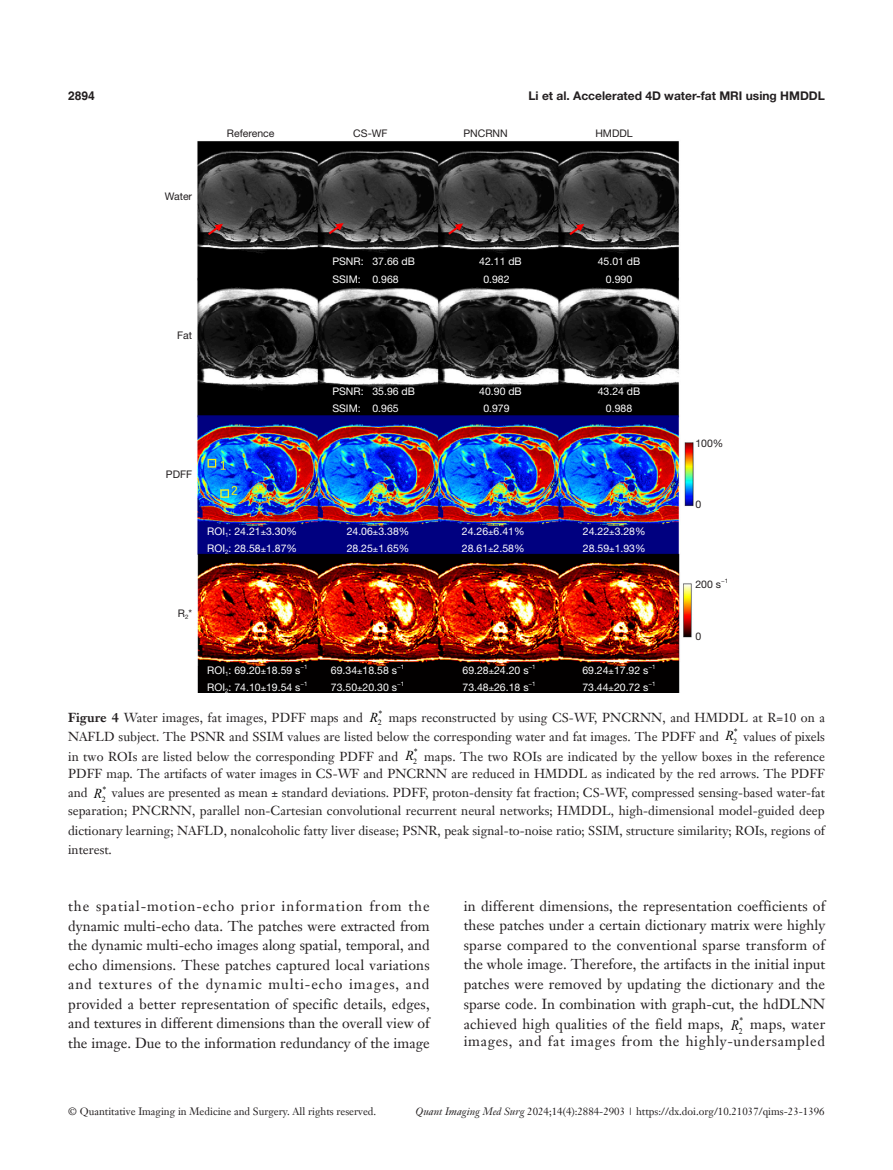
<style>
.page{position:relative;width:893px;height:1170px;background:#fff}
.page>*{position:absolute;margin:0;border:0;box-sizing:border-box;transform-origin:0 0}
.t1{font:14.25px/19.5px "Janson Text LT";letter-spacing:.015em;color:#231f20;text-align:justify}
.t2{font:14.25px "Janson Text LT";letter-spacing:.045em;color:#231f20}
.t3{font:12.75px/19.2px "Janson Text LT";color:#231f20}
.t4{font:700 12px "Helvetica Neue LT Pro";color:#231f20}
.t5{font:700 12px "Helvetica";color:#231f20}
.t6{font:10.5px "Helvetica Neue LT Pro";color:#fff}
.t7{font:10.5px "Janson Text LT";color:#231f20}
.t8{font:10.5px "Helvetica Neue LT Pro";color:#231f20}
.t9{font:7.95px "Times New Roman";color:#000}
.t10{font:6.15px "Helvetica Neue LT Pro";color:#fff}
.t11{font:6.15px "Helvetica Neue LT Pro";color:#231f20}
.s1{font-family:"Janson Text LT"}
.s2{font-weight:700}
.s3{font-family:"Times New Roman";font-style:italic;font-size:13.65px;color:#000}
.s4{font-family:"Times New Roman";font-style:italic;font-size:14.55px;color:#000}
.s5{font-style:italic}
</style>
<div class="page">
<img style="left:197px;top:141px;width:497px;height:551px">
<p class="t5" style="left:68px;top:88px;width:28px">2894</p>
<p class="t4" style="left:528px;top:88px;width:298px">Li et al. Accelerated 4D water-fat MRI using HMDDL</p>
<p class="t8" style="left:165px;top:190px;width:29px">Water</p>
<p class="t8" style="left:227px;top:126px;width:49px">Reference</p>
<p class="t8" style="left:353px;top:126px;width:36px">CS-WF</p>
<p class="t8" style="left:463px;top:126px;width:46px">PNCRNN</p>
<p class="t8" style="left:595px;top:126px;width:39px">HMDDL</p>
<p class="t8" style="left:177px;top:328px;width:16px">Fat</p>
<p class="t6" style="left:332px;top:255px;width:84px">PSNR: 37.66 dB</p>
<p class="t6" style="left:479px;top:255px;width:44px">42.11 dB</p>
<p class="t6" style="left:598px;top:255px;width:44px">45.01 dB</p>
<p class="t6" style="left:332px;top:272px;width:68px">SSIM: 0.968</p>
<p class="t6" style="left:483px;top:272px;width:28px">0.982</p>
<p class="t6" style="left:606px;top:272px;width:28px">0.990</p>
<p class="t6" style="left:332px;top:385px;width:84px">PSNR: 35.96 dB</p>
<p class="t6" style="left:479px;top:385px;width:44px">40.90 dB</p>
<p class="t6" style="left:598px;top:385px;width:44px">43.24 dB</p>
<p class="t6" style="left:332px;top:402px;width:68px">SSIM: 0.965</p>
<p class="t6" style="left:483px;top:402px;width:28px">0.979</p>
<p class="t6" style="left:606px;top:402px;width:28px">0.988</p>
<p class="t8" style="left:166px;top:467px;width:28px">PDFF</p>
<p class="t6" style="left:207px;top:525px;width:91px">ROI<sub>1</sub>: 24.21<span class="s1">±</span>3.30%</p>
<p class="t6" style="left:347px;top:525px;width:64px">24.06<span class="s1">±</span>3.38%</p>
<p class="t6" style="left:462px;top:525px;width:64px">24.26<span class="s1">±</span>6.41%</p>
<p class="t6" style="left:583px;top:525px;width:64px">24.22<span class="s1">±</span>3.28%</p>
<p class="t6" style="left:207px;top:542px;width:91px">ROI<sub>2</sub>: 28.58<span class="s1">±</span>1.87%</p>
<p class="t6" style="left:347px;top:542px;width:64px">28.25<span class="s1">±</span>1.65%</p>
<p class="t6" style="left:462px;top:542px;width:64px">28.61<span class="s1">±</span>2.58%</p>
<p class="t6" style="left:583px;top:542px;width:64px">28.59<span class="s1">±</span>1.93%</p>
<p class="t8" style="left:178px;top:606px;width:16px">R<sub>2</sub>*</p>
<p class="t8" style="left:695px;top:437px;width:30px">100%</p>
<p class="t8" style="left:695px;top:498px;width:7px">0</p>
<p class="t8" style="left:695px;top:578px;width:27px">200 s</p>
<p class="t11" style="left:721px;top:577px;width:9px">−1</p>
<p class="t8" style="left:695px;top:629px;width:7px">0</p>
<p class="t6" style="left:207px;top:663px;width:95px">ROI<sub>1</sub>: 69.20<span class="s1">±</span>18.59 s</p>
<p class="t10" style="left:301px;top:662px;width:9px">−1</p>
<p class="t6" style="left:331px;top:663px;width:68px">69.34<span class="s1">±</span>18.58 s</p>
<p class="t10" style="left:397px;top:662px;width:9px">−1</p>
<p class="t6" style="left:462px;top:663px;width:68px">69.28<span class="s1">±</span>24.20 s</p>
<p class="t10" style="left:529px;top:662px;width:9px">−1</p>
<p class="t6" style="left:582px;top:663px;width:68px">69.24<span class="s1">±</span>17.92 s</p>
<p class="t10" style="left:648px;top:662px;width:9px">−1</p>
<p class="t6" style="left:207px;top:680px;width:95px">ROI<sub>2</sub>: 74.10<span class="s1">±</span>19.54 s</p>
<p class="t10" style="left:301px;top:680px;width:9px">−1</p>
<p class="t6" style="left:331px;top:680px;width:68px">73.50<span class="s1">±</span>20.30 s</p>
<p class="t10" style="left:397px;top:680px;width:9px">−1</p>
<p class="t6" style="left:462px;top:680px;width:68px">73.48<span class="s1">±</span>26.18 s</p>
<p class="t10" style="left:529px;top:680px;width:9px">−1</p>
<p class="t6" style="left:582px;top:680px;width:68px">73.44<span class="s1">±</span>20.72 s</p>
<p class="t10" style="left:648px;top:680px;width:9px">−1</p>
<p class="t3" style="left:68px;top:707px;width:296px"><span class="s2">Figure 4</span> Water images, fat images, PDFF maps and</p>
<p class="t9" style="left:378px;top:707px;width:5px">*</p>
<p class="t3" style="left:68px;top:707px;width:759px;line-height:19.6px;text-indent:302px"><span class="s3">R</span><sub>2</sub> maps reconstructed by using CS-WF, PNCRNN, and HMDDL at R=10 on a<br>NAFLD subject. The PSNR and SSIM values are listed below the corresponding water and fat images. The PDFF and</p>
<p class="t9" style="left:734px;top:725px;width:5px">*</p>
<p class="t3" style="left:725px;top:727px;width:101px"><span class="s3">R</span><sub>2</sub> values of pixels</p>
<p class="t9" style="left:414px;top:745px;width:5px">*</p>
<p class="t3" style="left:68px;top:748px;width:758px;line-height:17px;text-align:right"><span class="s3">R</span><sub>2</sub> maps. The two ROIs are indicated by the yellow boxes in the reference<br>PDFF map. The artifacts of water images in CS-WF and PNCRNN are reduced in HMDDL as indicated by the red arrows. The PDFF</p>
<p class="t3" style="left:68px;top:782px;width:40px">and <sup>*</sup></p>
<p class="t3" style="left:68px;top:746px;width:332px">in two ROIs are listed below the corresponding PDFF and</p>
<p class="t3" style="left:68px;top:782px;width:758px;text-align:justify;text-indent:26px"><span class="s3">R</span><sub>2</sub> values are presented as mean ± standard deviations. PDFF, proton-density fat fraction; CS-WF, compressed sensing-based water-fat separation; PNCRNN, parallel non-Cartesian convolutional recurrent neural networks; HMDDL, high-dimensional model-guided deep dictionary learning; NAFLD, nonalcoholic fatty liver disease; PSNR, peak signal-to-noise ratio; SSIM, structure similarity; ROIs, regions of interest.</p>
<p class="t1" style="left:68px;top:896px;width:363px">the spatial-motion-echo prior information from the dynamic multi-echo data. The patches were extracted from the dynamic multi-echo images along spatial, temporal, and echo dimensions. These patches captured local variations and textures of the dynamic multi-echo images, and provided a better representation of specific details, edges, and textures in different dimensions than the overall view of the image. Due to the information redundancy of the image</p>
<p class="t1" style="left:464px;top:896px;width:363px">in different dimensions, the representation coefficients of these patches under a certain dictionary matrix were highly sparse compared to the conventional sparse transform of the whole image. Therefore, the artifacts in the initial input patches were removed by updating the dictionary and the sparse code. In combination with graph-cut, the hdDLNN achieved high qualities of the field maps, <sup>*</sup><span class="s4">R</span><sub>2</sub> maps, water</p>
<p class="t2" style="left:464px;top:1031px;width:363px">images, and fat images from the highly-undersampled</p>
<p class="t7" style="left:68px;top:1104px;width:310px">© Quantitative Imaging in Medicine and Surgery. All rights reserved.</p>
<p class="t7" style="left:416px;top:1104px;width:411px"><span class="s5">Quant Imaging Med Surg</span> 2024;14(4):2884-2903 | https://dx.doi.org/10.21037/qims-23-1396</p>
</div>
